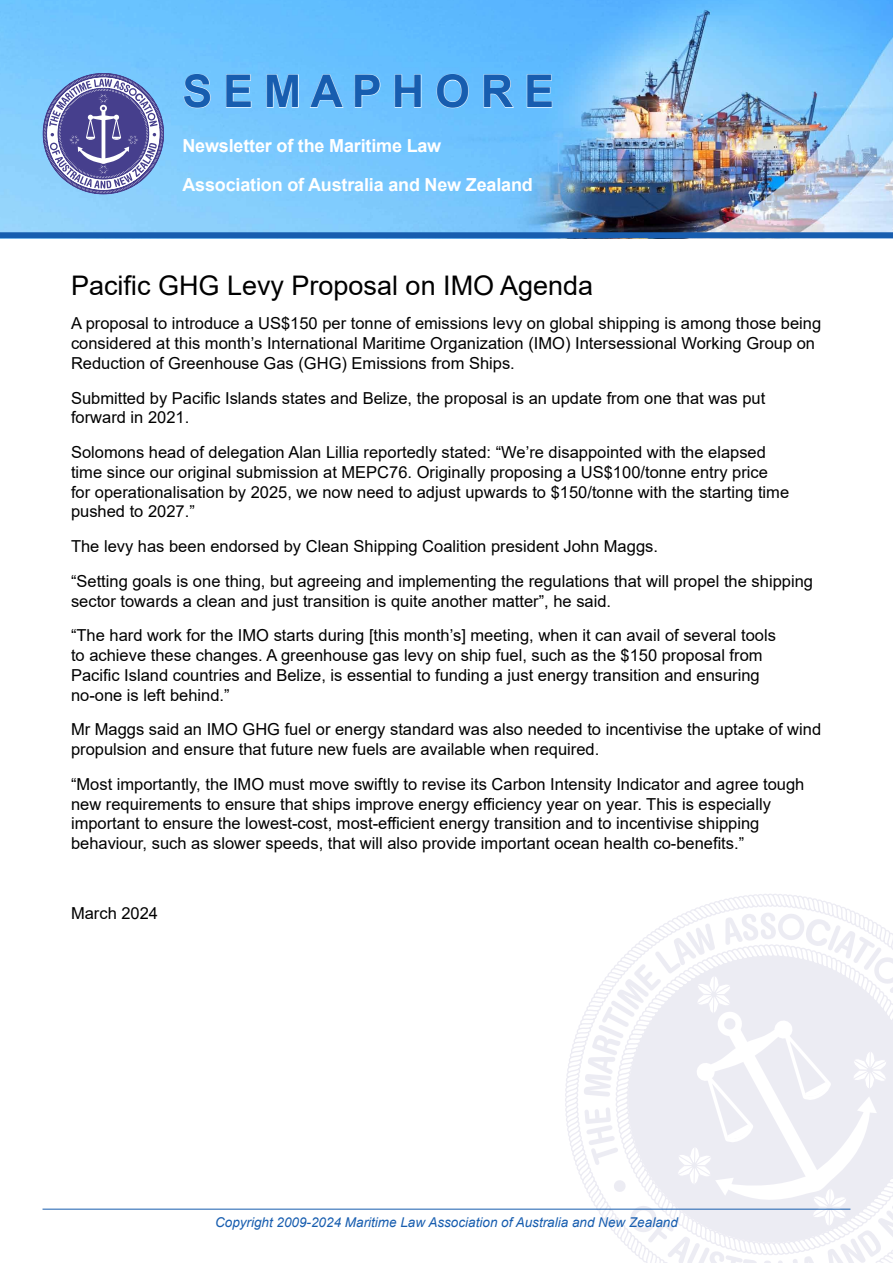
<style>
.page{position:relative;width:893px;height:1263px;background:#fff}
.page>*{position:absolute;margin:0;border:0;box-sizing:border-box;transform-origin:0 0}
.t1{font:700 45px "Arial";color:#175daf}
.t2{font:27px "Arial";color:#000}
.t3{font:700 18px/39px "Arial";letter-spacing:-.01em;color:#fff}
.t4{font:16.5px/19.8px "Arial";color:#000}
.t5{font:italic 13.5px "Arial";color:#175daf}
</style>
<div class="page">
<svg style="left:564px;top:1015px;width:20px;height:194px"></svg>
<svg style="left:697px;top:894px;width:148px;height:14px"></svg>
<svg style="left:584px;top:912px;width:309px;height:351px"></svg>
<hr style="left:43px;top:1209px;width:807px;height:1px;background:#175daf">
<img style="left:0;top:0;width:893px;height:232px">
<svg style="left:43px;top:73px;width:121px;height:121px;background:#7b87bd"></svg>
<div style="left:0;top:232px;width:893px;height:6px;background:#175daf"></div>
<svg style="left:183px;top:74px;width:28px;height:34px"></svg>
<svg style="left:226px;top:74px;width:26px;height:34px"></svg>
<svg style="left:266px;top:74px;width:33px;height:34px"></svg>
<svg style="left:309px;top:74px;width:35px;height:34px"></svg>
<svg style="left:354px;top:74px;width:27px;height:34px"></svg>
<svg style="left:394px;top:74px;width:28px;height:34px"></svg>
<svg style="left:436px;top:74px;width:33px;height:34px"></svg>
<svg style="left:483px;top:74px;width:31px;height:34px"></svg>
<svg style="left:526px;top:74px;width:26px;height:34px"></svg>
<h1 class="t1" style="left:182px;top:60px;width:373px">S E M A P H O R E</h1>
<p class="t3" style="left:182px;top:126px;width:352px">Newsletter of the Maritime Law<br>Association of Australia and New Zealand</p>
<h2 class="t2" style="left:71px;top:266px;width:524px">Pacific GHG Levy Proposal on IMO Agenda</h2>
<p class="t4" style="left:71px;top:313px;width:752px">A proposal to introduce a US$150 per tonne of emissions levy on global shipping is among those being considered at this month’s International Maritime Organization (IMO) Intersessional Working Group on<br>Reduction of Greenhouse Gas (GHG) Emissions from Ships.</p>
<p class="t4" style="left:71px;top:388px;width:696px">Submitted by Pacific Islands states and Belize, the proposal is an update from one that was put forward in 2021.</p>
<p class="t4" style="left:71px;top:442px;width:720px">Solomons head of delegation Alan Lillia reportedly stated: “We’re disappointed with the elapsed time since our original submission at MEPC76. Originally proposing a US$100/tonne entry price for operationalisation by 2025, we now need to adjust upwards to $150/tonne with the starting time pushed to 2027.”</p>
<p class="t4" style="left:71px;top:529px;width:743px;line-height:34.7px">The levy has been endorsed by Clean Shipping Coalition president John Maggs.<br>“Setting goals is one thing, but agreeing and implementing the regulations that will propel the shipping</p>
<p class="t4" style="left:71px;top:583px;width:706px;line-height:34.7px">sector towards a clean and just transition is quite another matter”, he said.<br>“The hard work for the IMO starts during [this month’s] meeting, when it can avail of several tools</p>
<p class="t4" style="left:71px;top:645px;width:693px">to achieve these changes. A greenhouse gas levy on ship fuel, such as the $150 proposal from<br>Pacific Island countries and Belize, is essential to funding a just energy transition and ensuring no-one is left behind.”</p>
<p class="t4" style="left:71px;top:719px;width:752px">Mr Maggs said an IMO GHG fuel or energy standard was also needed to incentivise the uptake of wind propulsion and ensure that future new fuels are available when required.</p>
<p class="t4" style="left:71px;top:774px;width:735px">“Most importantly, the IMO must move swiftly to revise its Carbon Intensity Indicator and agree tough new requirements to ensure that ships improve energy efficiency year on year. This is especially important to ensure the lowest-cost, most-efficient energy transition and to incentivise shipping behaviour, such as slower speeds, that will also provide important ocean health co-benefits.”</p>
<p class="t4" style="left:71px;top:903px;width:89px">March 2024</p>
<p class="t5" style="left:215px;top:1213px;width:464px">Copyright 2009-2024 Maritime Law Association of Australia and New Zealand</p>
</div>
